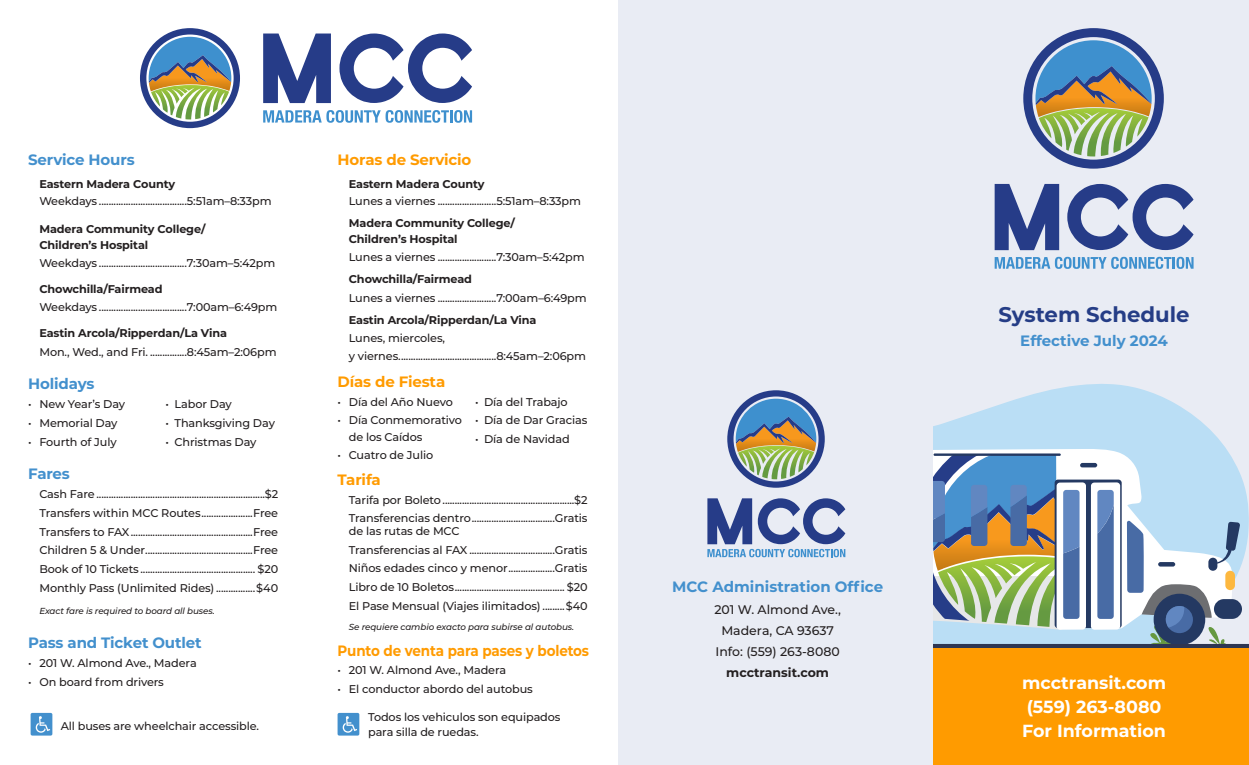
<style>
.page{position:relative;width:1249px;height:765px;background:#fff}
.page>*{position:absolute;margin:0;border:0;box-sizing:border-box;transform-origin:0 0}
.t1{font:700 21.25px "Montserrat";color:#253d86}
.t2{font:700 17.5px "Montserrat";color:#fff}
.t3{font:700 15px "Montserrat";letter-spacing:-.01em;color:#4390cd}
.t4{font:700 15px "Montserrat";letter-spacing:-.01em;color:#ff9b00}
.t5{font:700 15px "Montserrat";letter-spacing:-.01em;color:#ff9b00;scale:.9 1}
.t6{font:500 12.5px "Montserrat";color:#231f20}
.t7{font:700 12.5px "Montserrat";color:#231f20}
.t8{font:500 11.25px/15px "Montserrat";letter-spacing:-.01em;color:#231f20}
.t9{font:700 11.25px "Montserrat";letter-spacing:-.01em;color:#231f20}
.t10{font:italic 500 8.75px "Montserrat";letter-spacing:-.01em;color:#231f20}
</style>
<div class="page">
<div style="left:619px;top:0;width:630px;height:765px;background:#e9ecf4"></div>
<svg style="left:934px;top:384px;width:292px;height:65px;fill:#badef5"></svg>
<svg style="left:934px;top:449px;width:296px;height:6px;background:#ddeef9"></svg>
<hr style="left:934px;top:453px;width:127px;height:3px;background:#243962">
<svg style="left:934px;top:455px;width:315px;height:189px;background:#a3b7bf"></svg>
<div style="left:934px;top:646px;width:315px;height:119px;background:#ff9b00"></div>
<svg style="left:994px;top:257px;width:199px;height:12px"></svg>
<svg style="left:994px;top:184px;width:65px;height:66px"></svg>
<svg style="left:1067px;top:184px;width:126px;height:66px"></svg>
<svg style="left:1023px;top:28px;width:141px;height:141px"></svg>
<svg style="left:707px;top:498px;width:138px;height:59px"></svg>
<svg style="left:727px;top:390px;width:98px;height:98px"></svg>
<div style="left:31px;top:713px;width:21px;height:23px;background:#4390cd;border-radius:2px"></div>
<svg style="left:36px;top:716px;width:14px;height:17px"></svg>
<div style="left:338px;top:713px;width:21px;height:23px;background:#4390cd;border-radius:2px"></div>
<svg style="left:343px;top:716px;width:14px;height:17px"></svg>
<svg style="left:263px;top:110px;width:209px;height:13px"></svg>
<svg style="left:140px;top:28px;width:100px;height:100px"></svg>
<svg style="left:263px;top:34px;width:68px;height:69px"></svg>
<svg style="left:339px;top:34px;width:133px;height:69px"></svg>
<hr style="left:934px;top:644px;width:315px;height:4px;background:#2e3652">
<p class="t3" style="left:28px;top:149px;width:108px">Service Hours</p>
<p class="t9" style="left:39px;top:175px;width:137px">Eastern Madera County</p>
<p class="t8" style="left:39px;top:193px;width:234px">Weekdays ....................................5:51am–8:33pm</p>
<p class="t9" style="left:39px;top:221px;width:168px">Madera Community College/</p>
<p class="t9" style="left:39px;top:237px;width:110px">Children’s Hospital</p>
<p class="t8" style="left:39px;top:255px;width:237px">Weekdays ....................................7:30am–5:42pm</p>
<p class="t9" style="left:39px;top:280px;width:125px">Chowchilla/Fairmead</p>
<p class="t8" style="left:39px;top:299px;width:239px">Weekdays ....................................7:00am–6:49pm</p>
<p class="t9" style="left:39px;top:325px;width:189px">Eastin Arcola/Ripperdan/La Vina</p>
<p class="t8" style="left:39px;top:344px;width:239px">Mon., Wed., and Fri. ...............8:45am–2:06pm</p>
<p class="t3" style="left:28px;top:373px;width:68px">Holidays</p>
<p class="t8" style="left:28px;top:396px;width:99px">• New Year’s Day</p>
<p class="t8" style="left:166px;top:396px;width:68px">• Labor Day</p>
<p class="t8" style="left:28px;top:415px;width:91px">• Memorial Day</p>
<p class="t8" style="left:166px;top:415px;width:111px">• Thanksgiving Day</p>
<p class="t8" style="left:28px;top:434px;width:90px">• Fourth of July</p>
<p class="t8" style="left:166px;top:434px;width:92px">• Christmas Day</p>
<p class="t3" style="left:28px;top:463px;width:43px">Fares</p>
<p class="t8" style="left:39px;top:486px;width:240px">Cash Fare .....................................................................$2</p>
<p class="t8" style="left:39px;top:505px;width:240px">Transfers within MCC Routes.....................Free</p>
<p class="t8" style="left:39px;top:524px;width:240px">Transfers to FAX..................................................Free</p>
<p class="t8" style="left:39px;top:542px;width:240px">Children 5 &amp; Under............................................Free</p>
<p class="t8" style="left:39px;top:561px;width:240px">Book of 10 Tickets ............................................... $20</p>
<p class="t8" style="left:39px;top:580px;width:240px">Monthly Pass (Unlimited Rides) ................$40</p>
<p class="t10" style="left:39px;top:605px;width:177px">Exact fare is required to board all buses.</p>
<p class="t3" style="left:28px;top:632px;width:175px">Pass and Ticket Outlet</p>
<p class="t8" style="left:28px;top:655px;width:170px">• 201 W. Almond Ave., Madera</p>
<p class="t8" style="left:28px;top:674px;width:137px">• On board from drivers</p>
<p class="t4" style="left:338px;top:149px;width:135px">Horas de Servicio</p>
<p class="t9" style="left:349px;top:175px;width:137px">Eastern Madera County</p>
<p class="t8" style="left:349px;top:193px;width:234px">Lunes a viernes ........................5:51am–8:33pm</p>
<p class="t9" style="left:349px;top:215px;width:168px">Madera Community College/</p>
<p class="t9" style="left:349px;top:231px;width:110px">Children’s Hospital</p>
<p class="t8" style="left:349px;top:249px;width:237px">Lunes a viernes ........................7:30am–5:42pm</p>
<p class="t9" style="left:349px;top:271px;width:125px">Chowchilla/Fairmead</p>
<p class="t8" style="left:349px;top:290px;width:239px">Lunes a viernes ........................7:00am–6:49pm</p>
<p class="t9" style="left:349px;top:311px;width:189px">Eastin Arcola/Ripperdan/La Vina</p>
<p class="t8" style="left:349px;top:329px;width:239px;line-height:17.5px">Lunes, miercoles,<br>y viernes........................................8:45am–2:06pm</p>
<p class="t4" style="left:338px;top:371px;width:109px">Días de Fiesta</p>
<p class="t8" style="left:338px;top:394px;width:117px">• Día del Año Nuevo</p>
<p class="t8" style="left:475px;top:394px;width:94px">• Día del Trabajo</p>
<p class="t8" style="left:349px;top:412px;width:115px;line-height:16.2px;text-indent:-11px">• Día Conmemorativo de los Caídos</p>
<p class="t8" style="left:338px;top:447px;width:97px">• Cuatro de Julio</p>
<p class="t4" style="left:338px;top:469px;width:45px">Tarifa</p>
<p class="t8" style="left:349px;top:492px;width:240px">Tarifa por Boleto......................................................$2</p>
<p class="t8" style="left:349px;top:512px;width:240px;line-height:12.5px">Transferencias dentro..................................Gratis de las rutas de MCC</p>
<p class="t8" style="left:349px;top:542px;width:240px">Transferencias al FAX ...................................Gratis</p>
<p class="t8" style="left:349px;top:561px;width:240px">NiÑos edades cinco y menor...................Gratis</p>
<p class="t8" style="left:349px;top:579px;width:240px">Libro de 10 Boletos............................................. $20</p>
<p class="t8" style="left:349px;top:598px;width:240px">El Pase Mensual (Viajes ilimitados) .........$40</p>
<p class="t10" style="left:349px;top:621px;width:227px">Se requiere cambio exacto para subirse al autobus.</p>
<p class="t5" style="left:338px;top:639px;width:281px">Punto de venta para pases y boletos</p>
<p class="t8" style="left:338px;top:662px;width:170px">• 201 W. Almond Ave., Madera</p>
<p class="t8" style="left:338px;top:681px;width:197px">• El conductor abordo del autobus</p>
<p class="t8" style="left:475px;top:412px;width:114px">• Día de Dar Gracias</p>
<p class="t8" style="left:475px;top:431px;width:96px">• Día de Navidad</p>
<p class="t8" style="left:61px;top:718px;width:200px">All buses are wheelchair accessible.</p>
<p class="t8" style="left:368px;top:709px;width:194px">Todos los vehiculos son equipados para silla de ruedas.</p>
<p class="t3" style="left:672px;top:576px;width:213px">MCC Administration Office</p>
<p class="t6" style="left:714px;top:601px;width:128px">201 W. Almond Ave.,</p>
<p class="t6" style="left:721px;top:622px;width:114px">Madera, CA 93637</p>
<p class="t6" style="left:715px;top:643px;width:126px">Info: (559) 263-8080</p>
<p class="t7" style="left:726px;top:664px;width:104px">mcctransit.com</p>
<p class="t1" style="left:998px;top:299px;width:193px">System Schedule</p>
<p class="t3" style="left:1020px;top:329px;width:149px">Effective July 2024</p>
<p class="t2" style="left:1022px;top:671px;width:145px">mcctransit.com</p>
<p class="t2" style="left:1027px;top:694px;width:136px">(559) 263-8080</p>
<p class="t2" style="left:1022px;top:718px;width:145px">For Information</p>
</div>
